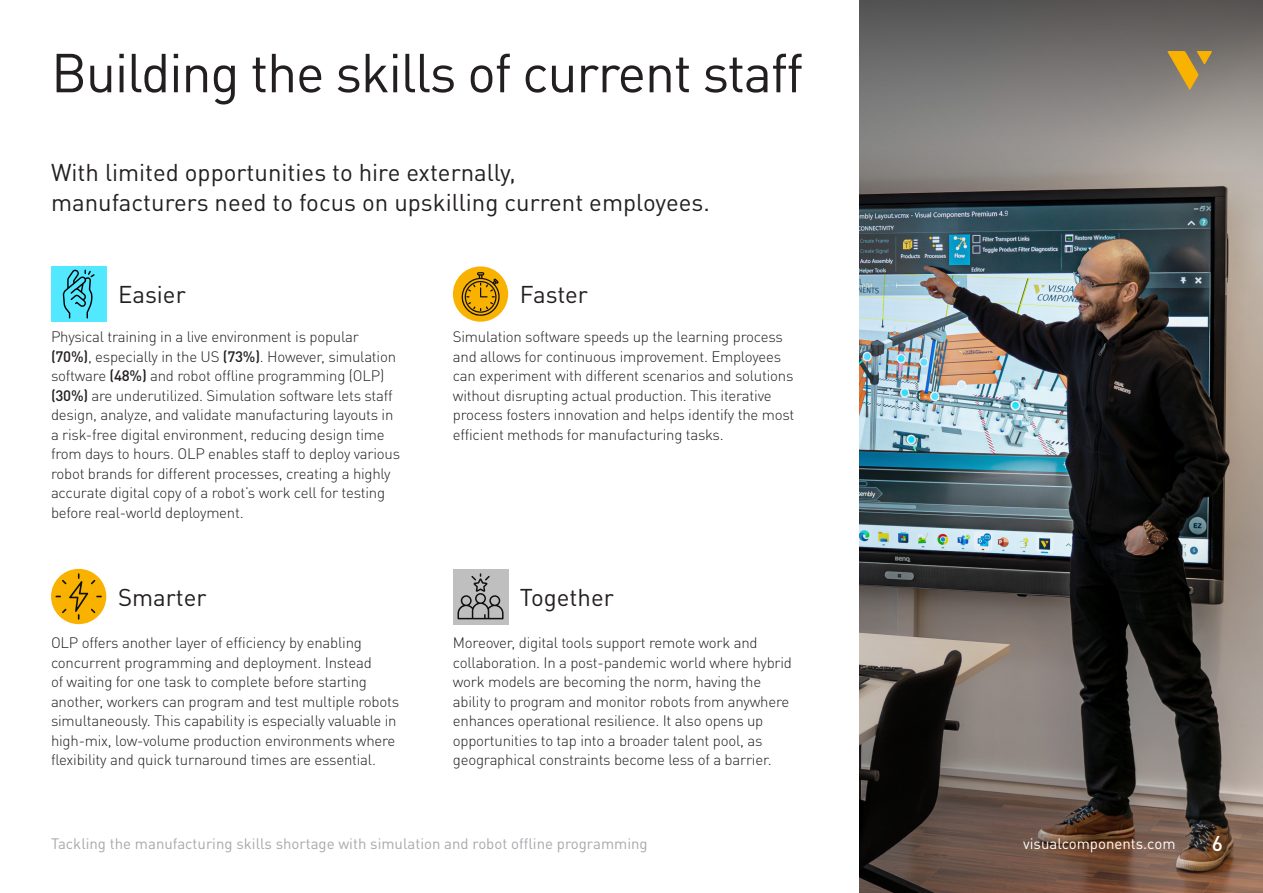
<style>
.page{position:relative;width:1263px;height:893px;background:#fff}
.page>*{position:absolute;margin:0;border:0;box-sizing:border-box;transform-origin:0 0}
.t1{font:54px "DINOT";letter-spacing:-.025em;color:#231f20}
.t2{font:24px/30px "DINOT";color:#231f20}
.t3{font:500 21px "DINOT";color:#fff}
.body_text_black{font:300 15px/19.5px "DINOT";letter-spacing:-.015em;color:#231f20}
.t4{font:15px "DINOT";color:#a8a9ad}
.t5{font:15px "DINOT";color:#fff}
.s1{font-weight:500}
</style>
<div class="page">
<div style="left:453px;top:266px;width:55px;height:56px;background:#fab200;border-radius:50%"></div>
<img style="left:859px;top:0;width:404px;height:893px">
<svg style="left:1167px;top:51px;width:45px;height:39px"></svg>
<div style="left:51px;top:266px;width:55px;height:56px;background:#52e8ff"></div>
<svg style="left:63px;top:270px;width:32px;height:48px"></svg>
<svg style="left:461px;top:272px;width:40px;height:45px"></svg>
<div style="left:51px;top:569px;width:55px;height:55px;background:#fab200;border-radius:50%"></div>
<div style="left:453px;top:569px;width:55px;height:55px;background:#bfbfbf"></div>
<svg style="left:56px;top:573px;width:46px;height:47px"></svg>
<svg style="left:457px;top:573px;width:46px;height:46px"></svg>
<p class="t1" style="left:51px;top:39px;width:754px">Building the skills of current staff</p>
<p class="t2" style="left:51px;top:157px;width:660px">With limited opportunities to hire externally,<br>manufacturers need to focus on upskilling current employees.</p>
<p class="t2" style="left:118px;top:279px;width:69px">Easier</p>
<p class="t2" style="left:520px;top:279px;width:70px">Faster</p>
<p class="body_text_black" style="left:51px;top:327px;width:351px">Physical training in a live environment is popular <span class="s1">(70%)</span>, especially in the US <span class="s1">(73%)</span>. However, simulation software <span class="s1">(48%)</span> and robot offline programming (OLP) <span class="s1">(30%)</span> are underutilized. Simulation software lets staff design, analyze, and validate manufacturing layouts in a risk-free digital environment, reducing design time from days to hours. OLP enables staff to deploy various robot brands for different processes, creating a highly accurate digital copy of a robot’s work cell for testing before real-world deployment.</p>
<p class="body_text_black" style="left:453px;top:327px;width:343px">Simulation software speeds up the learning process and allows for continuous improvement. Employees can experiment with different scenarios and solutions without disrupting actual production. This iterative process fosters innovation and helps identify the most efficient methods for manufacturing tasks.</p>
<p class="t2" style="left:118px;top:582px;width:90px">Smarter</p>
<p class="t2" style="left:520px;top:582px;width:95px">Together</p>
<p class="body_text_black" style="left:51px;top:633px;width:350px">OLP offers another layer of efficiency by enabling concurrent programming and deployment. Instead<br>of waiting for one task to complete before starting another, workers can program and test multiple robots simultaneously. This capability is especially valuable in high-mix, low-volume production environments where flexibility and quick turnaround times are essential.</p>
<p class="body_text_black" style="left:453px;top:633px;width:341px">Moreover, digital tools support remote work and collaboration. In a post-pandemic world where hybrid work models are becoming the norm, having the ability to program and monitor robots from anywhere enhances operational resilience. It also opens up opportunities to tap into a broader talent pool, as geographical constraints become less of a barrier.</p>
<p class="t4" style="left:51px;top:834px;width:598px">Tackling the manufacturing skills shortage with simulation and robot offline programming</p>
<p class="t5" style="left:1023px;top:834px;width:154px">visualcomponents.com</p>
<p class="t3" style="left:1212px;top:830px;width:13px">6</p>
</div>
